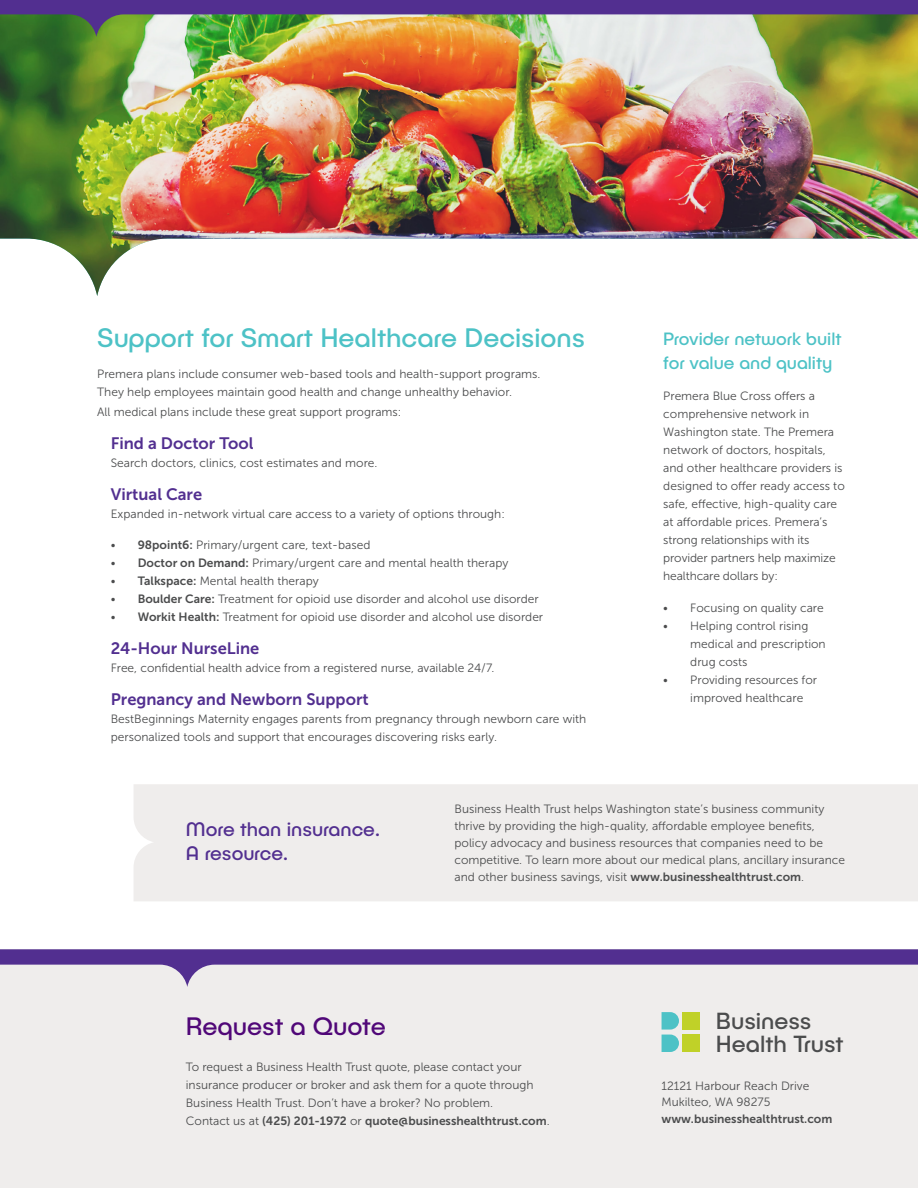
<style>
.page{position:relative;width:918px;height:1188px;background:#fff}
.page>*{position:absolute;margin:0;border:0;box-sizing:border-box;transform-origin:0 0}
.t1{font:27px "Publica Play";color:#4dc2c6}
.t2{font:25.5px "Publica Play";color:#500778}
.t3{font:23.55px/23.2px "Publica Play";color:#4b4c4d}
.t4{font:19.8px/24px "Publica Play";color:#522f90}
.t5{font:18px/24px "Publica Play";color:#4dc2c6}
.t6{font:16.5px "Museo Sans 700";color:#522f90}
.t7{font:12px/18px "Museo Sans 300";color:#4b4c4d}
.t8{font:12px "Museo Sans 700";color:#4b4c4d}
.s1{font-family:"Museo Sans 700"}
.s2{font-family:"Museo Sans 300"}
</style>
<div class="page">
<img style="left:0;top:37px;width:918px;height:259px">
<img style="left:0;top:0;width:918px;height:37px">
<div style="left:0;top:949px;width:918px;height:239px;background:#efedec"></div>
<svg style="left:0;top:949px;width:918px;height:38px"></svg>
<div style="left:683px;top:1012px;width:17px;height:18px;background:#c0d128"></div>
<div style="left:683px;top:1035px;width:17px;height:17px;background:#c0d128"></div>
<svg style="left:662px;top:1012px;width:17px;height:40px"></svg>
<div style="left:134px;top:784px;width:784px;height:117px;background:#efedec"></div>
<h1 class="t1" style="left:97px;top:320px;width:489px">Support for Smart Healthcare Decisions</h1>
<p class="t7" style="left:97px;top:365px;width:445px">Premera plans include consumer web-based tools and health-support programs.<br>They help employees maintain good health and change unhealthy behavior.</p>
<p class="t7" style="left:97px;top:403px;width:306px">All medical plans include these great support programs:</p>
<h3 class="t6" style="left:111px;top:434px;width:144px">Find a Doctor Tool</h3>
<p class="t7" style="left:111px;top:454px;width:268px">Search doctors, clinics, cost estimates and more.</p>
<h3 class="t6" style="left:111px;top:485px;width:93px">Virtual Care</h3>
<p class="t7" style="left:111px;top:505px;width:396px">Expanded in-network virtual care access to a variety of options through:</p>
<p class="t7" style="left:111px;top:536px;width:261px">• <span class="s1">98point6:</span> Primary/urgent care, text-based</p>
<p class="t7" style="left:111px;top:554px;width:399px">• <span class="s1">Doctor on Demand:</span> Primary/urgent care and mental health therapy</p>
<p class="t7" style="left:111px;top:572px;width:210px">• <span class="s1">Talkspace:</span> Mental health therapy</p>
<p class="t7" style="left:111px;top:590px;width:430px">• <span class="s1">Boulder Care:</span> Treatment for opioid use disorder and alcohol use disorder</p>
<p class="t7" style="left:111px;top:608px;width:434px">• <span class="s1">Workit Health:</span> Treatment for opioid use disorder and alcohol use disorder</p>
<h3 class="t6" style="left:111px;top:639px;width:150px">24-Hour NurseLine</h3>
<p class="t7" style="left:111px;top:659px;width:385px">Free, confidential health advice from a registered nurse, available 24/7.</p>
<h3 class="t6" style="left:111px;top:690px;width:259px">Pregnancy and Newborn Support</h3>
<p class="t7" style="left:111px;top:710px;width:477px">BestBeginnings Maternity engages parents from pregnancy through newborn care with personalized tools and support that encourages discovering risks early.</p>
<h3 class="t5" style="left:663px;top:326px;width:180px">Provider network built for value and quality</h3>
<p class="t7" style="left:663px;top:387px;width:183px">Premera Blue Cross offers a comprehensive network in<br>Washington state. The Premera network of doctors, hospitals, and other healthcare providers is designed to offer ready access to safe, effective, high-quality care at affordable prices. Premera’s strong relationships with its provider partners help maximize healthcare dollars by:</p>
<p class="t7" style="left:663px;top:599px;width:162px">• Focusing on quality care</p>
<p class="t7" style="left:690px;top:617px;width:137px;text-indent:-27px">• Helping control rising medical and prescription drug costs</p>
<p class="t7" style="left:690px;top:671px;width:128px;text-indent:-27px">• Providing resources for improved healthcare</p>
<h3 class="t4" style="left:186px;top:817px;width:196px">More than insurance.<br>A resource.</h3>
<p class="t7" style="left:454px;top:801px;width:392px;line-height:16.8px">Business Health Trust helps Washington state’s business community thrive by providing the high-quality, affordable employee benefits, policy advocacy and business resources that companies need to be competitive. To learn more about our medical plans, ancillary insurance and other business savings, visit <span class="s1">www.businesshealthtrust.com</span>.</p>
<h2 class="t2" style="left:186px;top:1010px;width:202px">Request a Quote</h2>
<p class="t7" style="left:186px;top:1057px;width:349px">To request a Business Health Trust quote, please contact your insurance producer or broker and ask them for a quote through<br>Business Health Trust. Don’t have a broker? No problem.</p>
<p class="t8" style="left:186px;top:1114px;width:365px"><span class="s2">Contact us at</span> (425) 201-1972 <span class="s2">or</span> quote@businesshealthtrust.com<span class="s2">.</span></p>
<h3 class="t3" style="left:716px;top:1008px;width:129px">Business<br>Health Trust</h3>
<p class="t7" style="left:662px;top:1077px;width:149px;line-height:16.8px">12121 Harbour Reach Drive<br>Mukilteo, WA 98275</p>
<p class="t8" style="left:662px;top:1113px;width:172px">www.businesshealthtrust.com</p>
</div>
